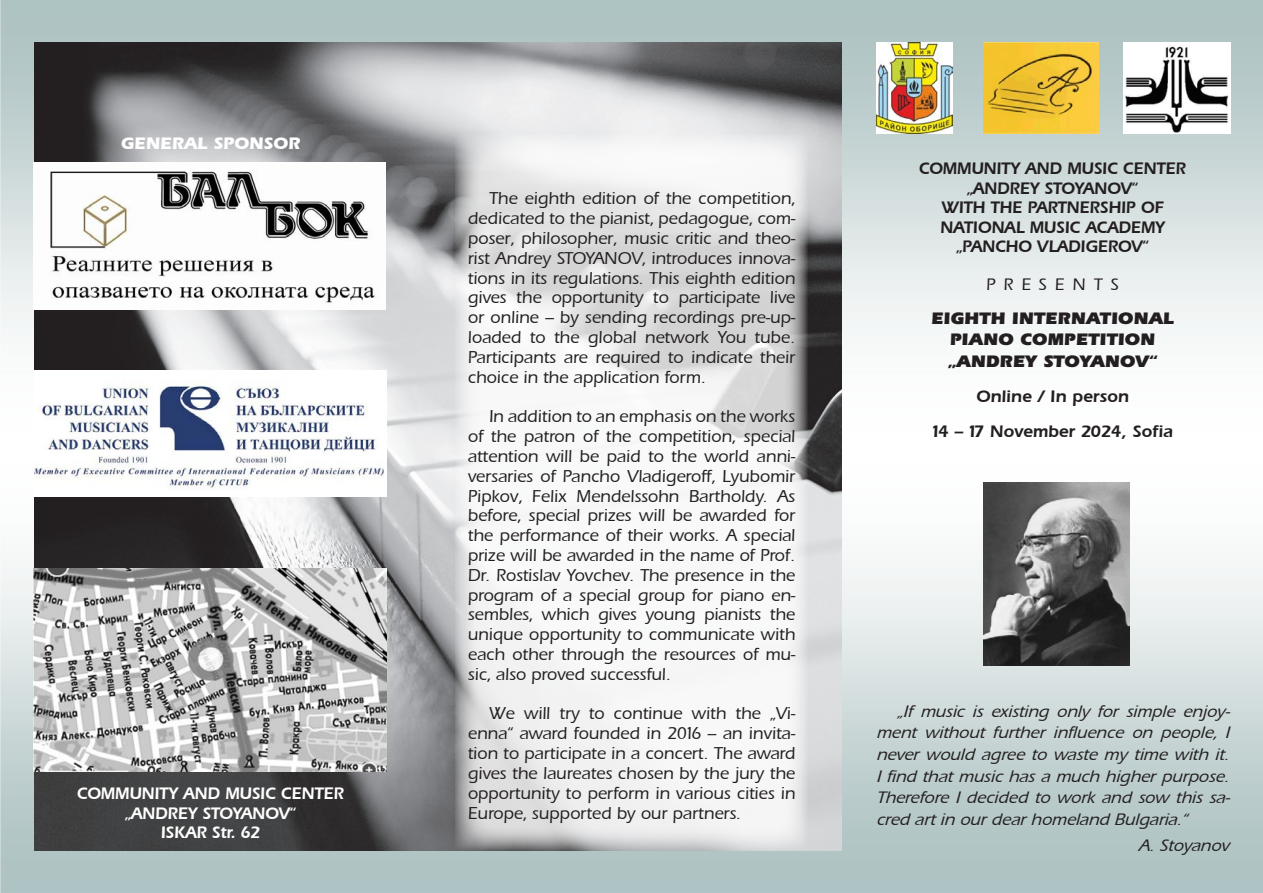
<style>
.page{position:relative;width:1263px;height:893px;background:#fff}
.page>*{position:absolute;margin:0;border:0;box-sizing:border-box;transform-origin:0 0}
.ОСНОВЕН_ТЕКСТ{font:18.6px/19.8px "Erika Bg";color:#231f20;text-align:justify}
.ОСНОВЕН_ТЕКСТ-2{font:italic 18px/21.6px "Erika Bg";letter-spacing:-.01em;color:#231f20;text-align:justify}
.ОСНОВЕН_ТЕКСТ-3{font:18px "Erika Bg Demi";letter-spacing:-.01em;color:#231f20;scale:.96 1}
.ЗАГЛАВИЯ{font:900 18px "Erika HS Bg";color:#231f20}
.ОСНОВЕН_ТЕКСТ-4{font:18px "Erika Bg Demi";letter-spacing:-.01em;color:#fff;scale:.96 1}
.ЗАГЛАВИЯ-2{font:18px "Erika Bg Demi";color:#231f20}
.ОСНОВЕН_ТЕКСТ-5{font:700 18px "Erika Bg";color:#fff}
.ОСНОВЕН_ТЕКСТ-6{font:18px "Erika Bg";letter-spacing:.45em;color:#231f20}
</style>
<div class="page">
<img style="left:0;top:0;width:1263px;height:893px">
<img style="left:983px;top:43px;width:115px;height:91px">
<img style="left:1123px;top:43px;width:107px;height:91px">
<img style="left:983px;top:482px;width:147px;height:183px">
<img style="left:876px;top:43px;width:77px;height:91px">
<img style="left:34px;top:43px;width:808px;height:807px">
<img style="left:33px;top:163px;width:353px;height:146px">
<img style="left:34px;top:568px;width:353px;height:203px">
<img style="left:34px;top:370px;width:353px;height:126px">
<svg style="left:455px;top:134px;width:353px;height:716px;fill:#f4f5f5"></svg>
<p class="ОСНОВЕН_ТЕКСТ-5" style="left:121px;top:134px;width:181px">GENERAL SPONSOR</p>
<p class="ОСНОВЕН_ТЕКСТ-4" style="left:77px;top:784px;width:280px">COMMUNITY AND MUSIC CENTER</p>
<p class="ОСНОВЕН_ТЕКСТ-4" style="left:125px;top:804px;width:180px">“ANDREY STOYANOV”</p>
<p class="ОСНОВЕН_ТЕКСТ-4" style="left:161px;top:823px;width:105px">ISKAR Str. 62</p>
<p class="ОСНОВЕН_ТЕКСТ" style="left:468px;top:189px;width:329px;text-indent:21px">The eighth edition of the competition, dedicated to the pianist, pedagogue, com&shy;poser, philosopher, music critic and theo&shy;rist Andrey STOYANOV, introduces innova&shy;tions in its regulations. This eighth edition gives the opportunity to participate live or online – by sending recordings pre-up&shy;loaded to the global network You tube.<br>Participants are required to indicate their choice in the application form.</p>
<p class="ОСНОВЕН_ТЕКСТ" style="left:468px;top:407px;width:329px;text-indent:21px">In addition to an emphasis on the works of the patron of the competition, special attention will be paid to the world anni&shy;versaries of Pancho Vladigeroff, Lyubomir Pipkov, Felix Mendelssohn Bartholdy. As before, special prizes will be awarded for the performance of their works. A special prize will be awarded in the name of Prof.<br>Dr. Rostislav Yovchev. The presence in the program of a special group for piano en&shy;sembles, which gives young pianists the unique opportunity to communicate with each other through the resources of mu&shy;sic, also proved successful.</p>
<p class="ОСНОВЕН_ТЕКСТ" style="left:468px;top:704px;width:329px;text-indent:21px">We will try to continue with the “Vi&shy;enna” award founded in 2016 – an invita&shy;tion to participate in a concert. The award gives the laureates chosen by the jury the opportunity to perform in various cities in Europe, supported by our partners.</p>
<p class="ОСНОВЕН_ТЕКСТ-3" style="left:919px;top:159px;width:280px">COMMUNITY AND MUSIC CENTER</p>
<p class="ОСНОВЕН_ТЕКСТ-3" style="left:967px;top:179px;width:180px">“ANDREY STOYANOV”</p>
<p class="ОСНОВЕН_ТЕКСТ-3" style="left:941px;top:198px;width:234px">WITH THE PARTNERSHIP OF</p>
<p class="ОСНОВЕН_ТЕКСТ-3" style="left:940px;top:218px;width:236px">NATIONAL MUSIC ACADEMY</p>
<p class="ОСНОВЕН_ТЕКСТ-3" style="left:956px;top:237px;width:202px">“PANCHO VLADIGEROV”</p>
<p class="ОСНОВЕН_ТЕКСТ-6" style="left:986px;top:275px;width:134px">PRESENTS</p>
<p class="ЗАГЛАВИЯ" style="left:931px;top:308px;width:244px">EIGHTH INTERNATIONAL</p>
<p class="ЗАГЛАВИЯ" style="left:950px;top:330px;width:207px">PIANO COMPETITION</p>
<p class="ЗАГЛАВИЯ" style="left:948px;top:352px;width:210px">„ANDREY STOYANOV“</p>
<p class="ЗАГЛАВИЯ-2" style="left:976px;top:387px;width:154px">Online / In person</p>
<p class="ЗАГЛАВИЯ-2" style="left:932px;top:422px;width:242px">14 – 17 November 2024, Sofia</p>
<p class="ОСНОВЕН_ТЕКСТ-2" style="left:876px;top:700px;width:359px;text-indent:21px">„If music is existing only for simple enjoy&shy;ment without further influence on people, I never would agree to waste my time with it.<br>I find that music has a much higher purpose.<br>Therefore I decided to work and sow this sa&shy;cred artin ourdearhomeland Bulgaria.”</p>
<p class="ОСНОВЕН_ТЕКСТ-2" style="left:1138px;top:834px;width:96px">A.Stoyanov</p>
</div>
